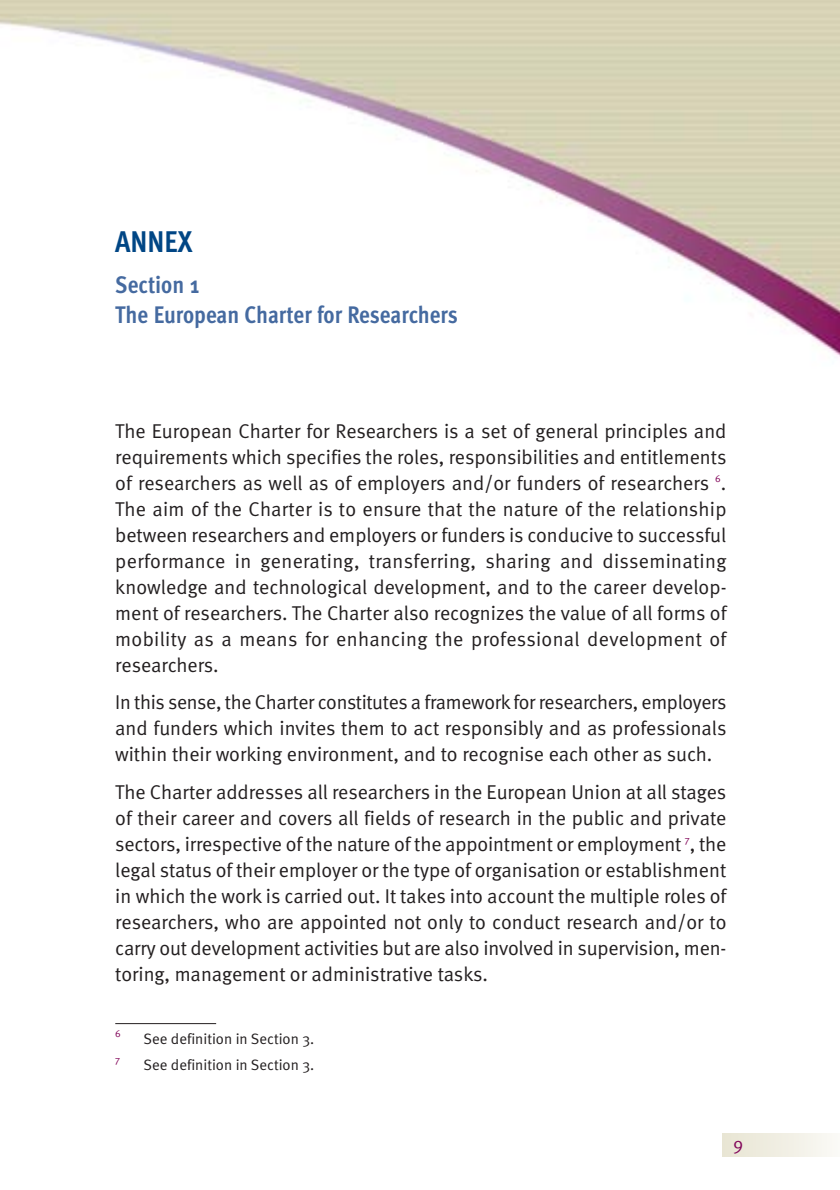
<style>
.page{position:relative;width:840px;height:1190px;background:#fff}
.page>*{position:absolute;margin:0;border:0;box-sizing:border-box;transform-origin:0 0}
.t1{font:700 30px "Meta Cond";color:#004685}
.t2{font:700 24px/30px "Meta Cond";color:#456aa0}
.t3{font:20px/26px "Meta Normal";color:#231f20;text-align:justify}
.t4{font:18px "Meta Normal";color:#83085b}
.t5{font:15px "Meta Normal";color:#231f20}
.t6{font:10px "Meta Normal";color:#83085b}
</style>
<div class="page">
<img style="left:0;top:0;width:840px;height:1157px">
<div style="left:723px;top:1134px;width:117px;height:23px;background:linear-gradient(to right,#e8e5d3,#faf9f6)"></div>
<div style="left:113px;top:998px;width:615px;height:79px;background:#fff"></div>
<hr style="left:115px;top:1023px;width:101px;height:1px;background:#231f20">
<h1 class="t1" style="left:115px;top:230px;width:79px">ANNEX</h1>
<p class="t2" style="left:115px;top:272px;width:344px">Section 1<br>The European Charter for Researchers</p>
<p class="t3" style="left:115px;top:419px;width:613px">The European Charter for Researchers is a set of general principles and requirements which specifies the roles, responsibilities and entitlements of researchers as well as of employers and/or funders of researchers <sup>6</sup>.<br>The aim of the Charter is to ensure that the nature of the relationship between researchers and employers or funders is conducive to successful performance in generating, transferring, sharing and disseminating knowledge and technological development, and to the career develop&shy;ment of researchers. The Charter also recognizes the value of all forms of mobility as a means for enhancing the professional development of researchers.</p>
<p class="t3" style="left:115px;top:691px;width:613px">In this sense, the Charter constitutes a framework for researchers, employers and funders which invites them to act responsibly and as professionals within their working environment, and to recognise each other as such.</p>
<p class="t3" style="left:115px;top:780px;width:613px">The Charter addresses all researchers in the European Union at all stages of their career and covers all fields of research in the public and private sectors, irrespective of the nature of the appointment or employment <sup>7</sup>, the legal status of their employer or the type of organisation or establishment in which the work is carried out. It takes into account the multiple roles of researchers, who are appointed not only to conduct research and/or to carry out development activities but are also involved in supervision, men&shy;toring, management or administrative tasks.</p>
<p class="t6" style="left:115px;top:1030px;width:7px">6</p>
<p class="t5" style="left:144px;top:1033px;width:172px">See definition in Section 3.</p>
<p class="t6" style="left:115px;top:1055px;width:6px">7</p>
<p class="t5" style="left:144px;top:1059px;width:172px">See definition in Section 3.</p>
<p class="t4" style="left:733px;top:1136px;width:12px">9</p>
</div>
